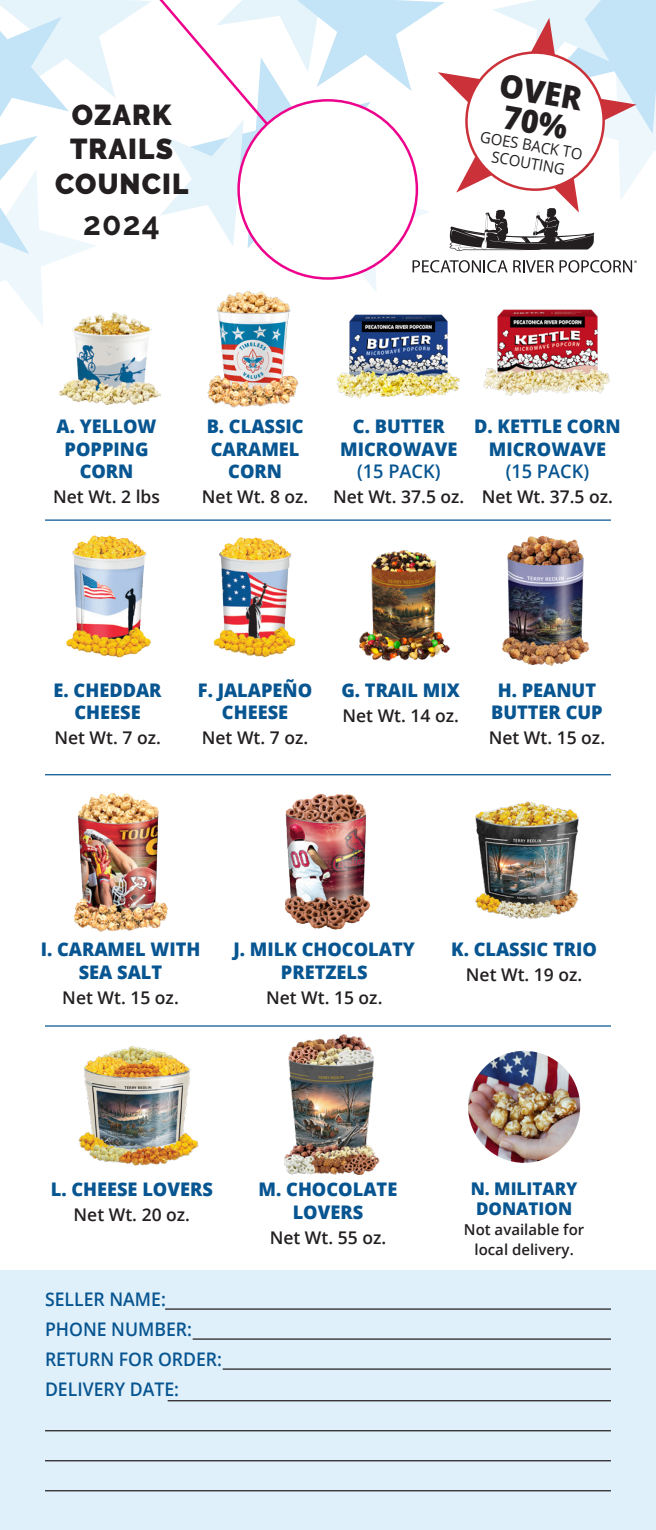
<style>
.page{position:relative;width:656px;height:1530px;background:#fff}
.page>*{position:absolute;margin:0;border:0;box-sizing:border-box;transform-origin:0 0}
.Open_Sans_product_name{font:700 32.5px "Raleway";color:#231f20}
.product_description{font:800 32.25px/30px "Open Sans";color:#231f20;scale:.95 1}
.Open_Sans_product_name-2{font:900 28.75px/34.5px "Raleway";letter-spacing:.04em;color:#231f20;text-align:center}
.Open_Sans_product_name-3{font:800 18.75px/22.5px "Open Sans";color:#075591;text-align:center}
.t1{font:600 18.75px "Open Sans";color:#075591;scale:.94 1}
.weight_price{font:600 17.5px "Open Sans";color:#231f20}
.Open_Sans_product_name-4{font:800 17.5px/20px "Open Sans";color:#075591;text-align:center}
.product_description-2{font:15.5px/17.8px "Open Sans";color:#231f20;text-align:center;scale:.95 1}
.weight_price-2{font:600 15px/20px "Open Sans";color:#231f20;text-align:center}
.s1{font-weight:600}
</style>
<div class="page">
<img style="left:359px;top:550px;width:91px;height:111px">
<svg style="left:0;top:136px;width:96px;height:190px"></svg>
<svg style="left:0;top:0;width:151px;height:117px"></svg>
<img style="left:475px;top:801px;width:104px;height:118px">
<hr style="left:45px;top:519px;width:565px;height:2px;background:#075591">
<hr style="left:45px;top:774px;width:565px;height:1px;background:#075591">
<hr style="left:45px;top:1025px;width:565px;height:1px;background:#075591">
<img style="left:55px;top:311px;width:106px;height:94px">
<img style="left:207px;top:293px;width:92px;height:115px">
<img style="left:337px;top:314px;width:123px;height:85px">
<img style="left:483px;top:309px;width:127px;height:87px">
<div style="left:0;top:1270px;width:655px;height:260px;background:#e0f0fa"></div>
<hr style="left:165px;top:1308px;width:445px;height:1px;background:#231f20">
<hr style="left:192px;top:1338px;width:418px;height:1px;background:#231f20">
<hr style="left:222px;top:1368px;width:388px;height:1px;background:#231f20">
<hr style="left:168px;top:1400px;width:442px;height:1px;background:#231f20">
<hr style="left:45px;top:1430px;width:565px;height:1px;background:#231f20">
<hr style="left:45px;top:1460px;width:565px;height:1px;background:#231f20">
<hr style="left:45px;top:1490px;width:565px;height:1px;background:#231f20">
<img style="left:66px;top:535px;width:85px;height:123px">
<img style="left:78px;top:1046px;width:121px;height:120px">
<img style="left:284px;top:1034px;width:96px;height:141px">
<img style="left:213px;top:537px;width:83px;height:121px">
<img style="left:73px;top:793px;width:95px;height:139px">
<img style="left:501px;top:535px;width:88px;height:131px">
<img style="left:284px;top:793px;width:86px;height:137px">
<svg style="left:160px;top:0;width:495px;height:293px"></svg>
<img style="left:468px;top:1051px;width:112px;height:112px;border-radius:56px">
<p class="Open_Sans_product_name-2" style="left:55px;top:97px;width:135px">OZARK<br>TRAILS<br>COUNCIL</p>
<p class="Open_Sans_product_name" style="left:83px;top:205px;width:78px">2024</p>
<p class="product_description" style="left:502px;top:69px;width:89px;rotate:10deg">OVER<br>70%</p>
<p class="product_description-2" style="left:482px;top:127px;width:110px;rotate:10deg">GOES BACK TO<br>SCOUTING</p>
<p class="Open_Sans_product_name-3" style="left:57px;top:414px;width:101px">A. YELLOW<br>POPPING<br>CORN</p>
<p class="weight_price" style="left:53px;top:485px;width:108px">Net Wt. 2 lbs</p>
<p class="Open_Sans_product_name-3" style="left:207px;top:414px;width:98px">B. CLASSIC<br>CARAMEL<br>CORN</p>
<p class="weight_price" style="left:202px;top:485px;width:108px">Net Wt. 8 oz.</p>
<p class="Open_Sans_product_name-3" style="left:340px;top:414px;width:119px">C. BUTTER<br>MICROWAVE <span class="s1">(15 PACK)</span></p>
<p class="weight_price" style="left:333px;top:485px;width:133px">Net Wt. 37.5 oz.</p>
<p class="Open_Sans_product_name-3" style="left:474px;top:414px;width:148px">D. KETTLE CORN<br>MICROWAVE <span class="s1">(15 PACK)</span></p>
<p class="weight_price" style="left:481px;top:485px;width:133px">Net Wt. 37.5 oz.</p>
<p class="Open_Sans_product_name-3" style="left:54px;top:678px;width:109px">E. CHEDDAR<br>CHEESE</p>
<p class="weight_price" style="left:54px;top:726px;width:108px">Net Wt. 7 oz.</p>
<p class="Open_Sans_product_name-3" style="left:198px;top:678px;width:116px">F. JALAPEÑO<br>CHEESE</p>
<p class="weight_price" style="left:202px;top:726px;width:108px">Net Wt. 7 oz.</p>
<p class="Open_Sans_product_name-3" style="left:341px;top:678px;width:120px">G. TRAIL MIX</p>
<p class="weight_price" style="left:342px;top:703px;width:118px">Net Wt. 14 oz.</p>
<p class="Open_Sans_product_name-3" style="left:491px;top:678px;width:113px">H. PEANUT<br>BUTTER CUP</p>
<p class="weight_price" style="left:488px;top:726px;width:118px">Net Wt. 15 oz.</p>
<p class="Open_Sans_product_name-3" style="left:41px;top:937px;width:161px">I. CARAMEL WITH<br>SEA SALT</p>
<p class="weight_price" style="left:62px;top:985px;width:118px">Net Wt. 15 oz.</p>
<p class="Open_Sans_product_name-3" style="left:233px;top:937px;width:183px">J. MILK CHOCOLATY<br>PRETZELS</p>
<p class="weight_price" style="left:266px;top:985px;width:118px">Net Wt. 15 oz.</p>
<p class="Open_Sans_product_name-3" style="left:451px;top:937px;width:147px">K. CLASSIC TRIO</p>
<p class="weight_price" style="left:466px;top:963px;width:118px">Net Wt. 19 oz.</p>
<p class="Open_Sans_product_name-3" style="left:51px;top:1177px;width:163px">L. CHEESE LOVERS</p>
<p class="weight_price" style="left:74px;top:1203px;width:118px">Net Wt. 20 oz.</p>
<p class="t1" style="left:45px;top:1286px;width:130px">SELLER NAME:</p>
<p class="t1" style="left:45px;top:1316px;width:158px">PHONE NUMBER:</p>
<p class="t1" style="left:45px;top:1346px;width:190px">RETURN FOR ORDER:</p>
<p class="t1" style="left:45px;top:1376px;width:144px">DELIVERY DATE:</p>
<p class="Open_Sans_product_name-3" style="left:258px;top:1177px;width:140px">M. CHOCOLATE<br>LOVERS</p>
<p class="weight_price" style="left:270px;top:1225px;width:118px">Net Wt. 55 oz.</p>
<p class="Open_Sans_product_name-4" style="left:470px;top:1178px;width:108px">N. MILITARY<br>DONATION</p>
<p class="weight_price-2" style="left:464px;top:1219px;width:122px">Not available for local delivery.</p>
</div>
